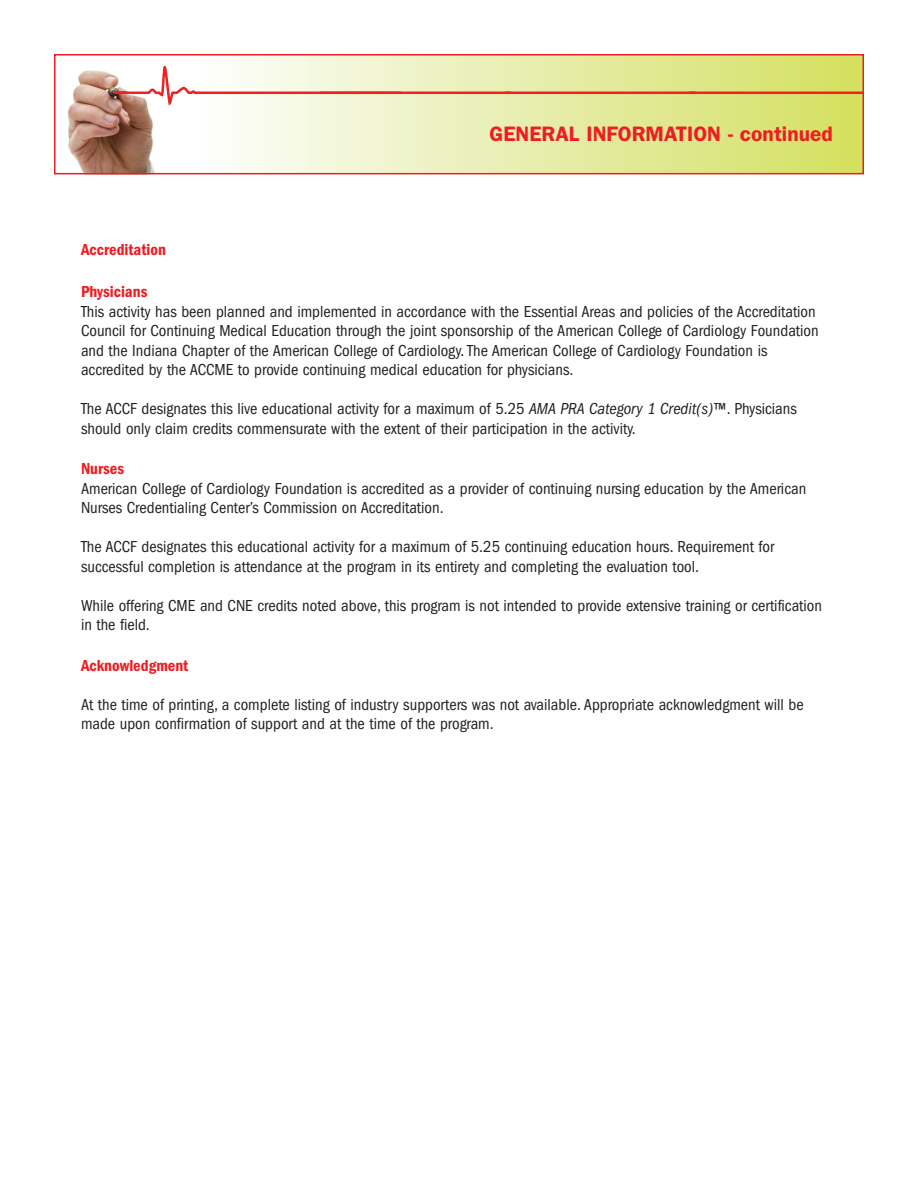
<style>
.page{position:relative;width:918px;height:1188px;background:#fff}
.page>*{position:absolute;margin:0;border:0;box-sizing:border-box;transform-origin:0 0}
.t1{font:600 21px "Franklin Gothic";color:#ee1d23}
.t2{font:condensed 16.5px/19.5px "Franklin Gothic";color:#231f20}
.t3{font:600 condensed 16.5px "Franklin Gothic";color:#ee1d23}
.s1{font-style:italic}
</style>
<div class="page">
<svg style="left:67px;top:57px;width:794px;height:114px"></svg>
<div style="left:54px;top:54px;width:810px;height:120px;border:2px solid #ee1d23"></div>
<p class="t1" style="left:490px;top:122px;width:345px">GENERAL INFORMATION - CONTINUED</p>
<p class="t3" style="left:81px;top:240px;width:86px">Accreditation</p>
<p class="t3" style="left:81px;top:282px;width:68px">Physicians</p>
<p class="t2" style="left:81px;top:302px;width:739px">This activity has been planned and implemented in accordance with the Essential Areas and policies of the Accreditation Council for Continuing Medical Education through the joint sponsorship of the American College of Cardiology Foundation and the Indiana Chapter of the American College of Cardiology. The American College of Cardiology Foundation is accredited by the ACCME to provide continuing medical education for physicians.</p>
<p class="t2" style="left:81px;top:399px;width:717px">The ACCF designates this live educational activity for a maximum of 5.25 <span class="s1">AMA PRA Category 1 Credit(s)™</span>. Physicians should only claim credits commensurate with the extent of their participation in the activity.</p>
<p class="t3" style="left:81px;top:459px;width:45px">Nurses</p>
<p class="t2" style="left:81px;top:479px;width:727px">American College of Cardiology Foundation is accredited as a provider of continuing nursing education by the American<br>Nurses Credentialing Center’s Commission on Accreditation.</p>
<p class="t2" style="left:81px;top:537px;width:695px">The ACCF designates this educational activity for a maximum of 5.25 continuing education hours. Requirement for successful completion is attendance at the program in its entirety and completing the evaluation tool.</p>
<p class="t2" style="left:81px;top:596px;width:743px">While offering CME and CNE credits noted above, this program is not intended to provide extensive training or certification in the field.</p>
<p class="t3" style="left:81px;top:656px;width:109px">Acknowledgment</p>
<p class="t2" style="left:81px;top:695px;width:724px">At the time of printing, a complete listing of industry supporters was not available. Appropriate acknowledgment will be made upon confirmation of support and at the time of the program.</p>
</div>
